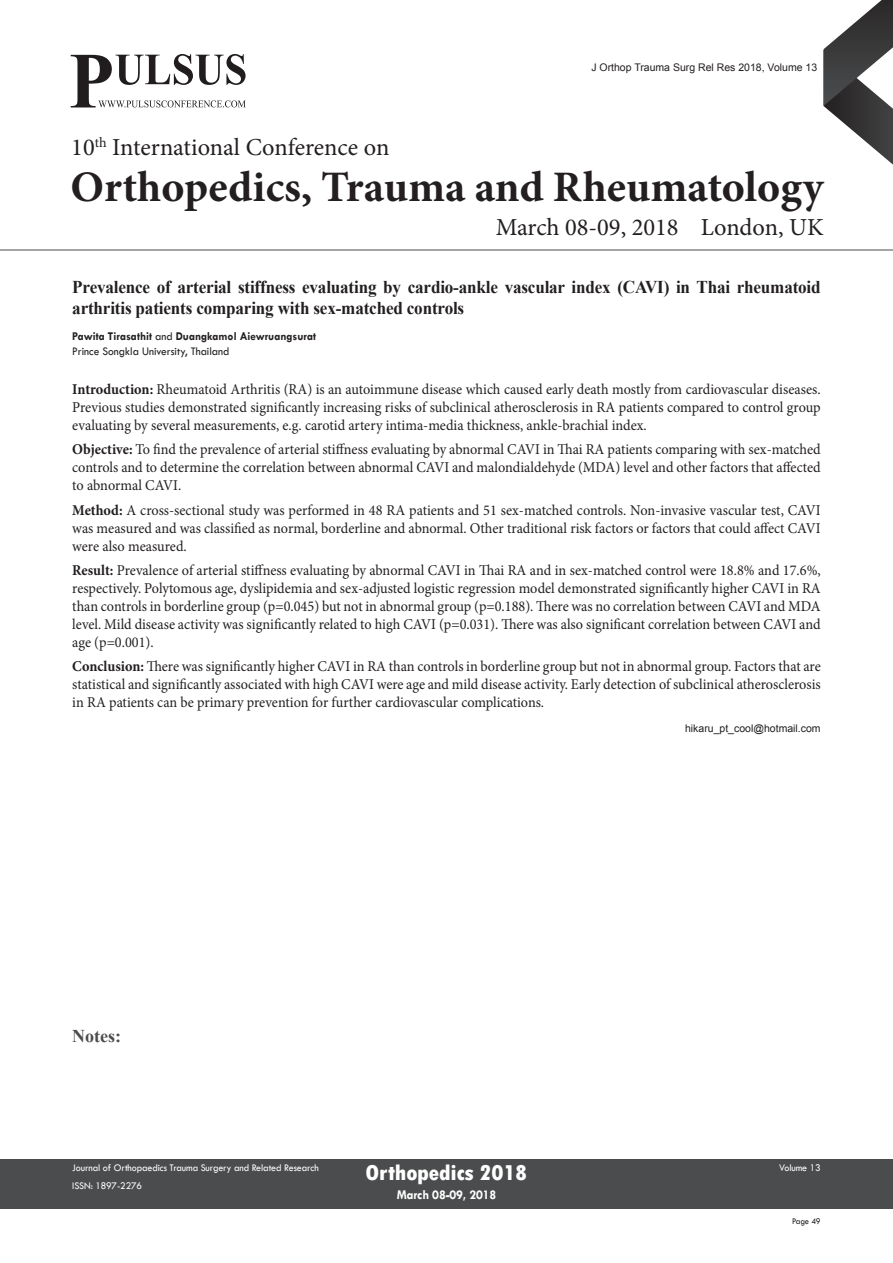
<style>
.page{position:relative;width:893px;height:1263px;background:#fff}
.page>*{position:absolute;margin:0;border:0;box-sizing:border-box;transform-origin:0 0}
.t1{font:700 43.5px "Minion Pro";color:#231f20}
.t2{font:24.45px "Minion Pro";color:#231f20}
.t3{font:800 condensed 22.5px "Tw Cen";letter-spacing:-.01em;color:#fff;scale:1.1 1}
.t4{font:700 18px/21px "Times New Roman";letter-spacing:-.01em;color:#231f20;scale:.95 1}
.t5{font:700 18px "Times New Roman";color:#4b4c4d}
.Abstract{font:15px/18px "Minion Pro";color:#231f20;text-align:justify;scale:.95 1}
.t6{font:700 13.5px "Tw Cen";letter-spacing:-.01em;color:#fff;scale:.95 1}
.Name{font:700 12px "Tw Cen";color:#231f20;scale:.95 1}
.Affiliation{font:12px "Tw Cen";color:#231f20;scale:.95 1}
.t7{font:10.5px "Tw Cen";letter-spacing:-.01em;color:#fff;scale:.95 1}
.Biography{font:10.5px "Arial";color:#231f20}
.t8{font:9px "Tw Cen";letter-spacing:-.02em;color:#231f20;scale:.95 1}
.s1{font-weight:400}
.s2{font-weight:700}
</style>
<div class="page">
<svg style="left:824px;top:0;width:69px;height:165px"></svg>
<div style="left:0;top:1159px;width:892px;height:49px;background:#4b4c4d"></div>
<hr style="left:0;top:250px;width:893px;height:1px;background:#4b4c4d">
<svg style="left:71px;top:54px;width:175px;height:53px"></svg>
<p class="Biography" style="left:591px;top:60px;width:227px">J Orthop Trauma Surg Rel Res 2018, Volume 13</p>
<h2 class="t2" style="left:71px;top:131px;width:320px">10<sup>th</sup> International Conference on</h2>
<h1 class="t1" style="left:70px;top:156px;width:755px">Orthopedics, Trauma and Rheumatology</h1>
<h2 class="t2" style="left:496px;top:211px;width:329px">March 08-09, 2018 London, UK</h2>
<p class="t4" style="left:72px;top:276px;width:789px">Prevalence of arterial stiffness evaluating by cardio-ankle vascular index (CAVI) in Thai rheumatoid arthritis patients comparing with sex-matched controls</p>
<p class="Name" style="left:72px;top:329px;width:258px">Pawita Tirasathit <span class="s1">and</span> Duangkamol Aiewruangsurat</p>
<p class="Affiliation" style="left:72px;top:344px;width:167px">Prince Songkla University, Thailand</p>
<p class="Abstract" style="left:72px;top:380px;width:789px"><span class="s2">Introduction:</span> Rheumatoid Arthritis (RA) is an autoimmune disease which caused early death mostly from cardiovascular diseases.<br>Previous studies demonstrated significantly increasing risks of subclinical atherosclerosis in RA patients compared to control group evaluating by several measurements, e.g. carotid artery intima-media thickness, ankle-brachial index.</p>
<p class="Abstract" style="left:72px;top:441px;width:789px"><span class="s2">Objective:</span> To find the prevalence of arterial stiffness evaluating by abnormal CAVI in Thai RA patients comparing with sex-matched controls and to determine the correlation between abnormal CAVI and malondialdehyde (MDA) level and other factors that affected to abnormal CAVI.</p>
<p class="Abstract" style="left:72px;top:501px;width:789px"><span class="s2">Method:</span> A cross-sectional study was performed in 48 RA patients and 51 sex-matched controls. Non-invasive vascular test, CAVI was measured and was classified as normal, borderline and abnormal. Other traditional risk factors or factors that could affect CAVI were also measured.</p>
<p class="Abstract" style="left:72px;top:561px;width:789px"><span class="s2">Result:</span> Prevalence of arterial stiffness evaluating by abnormal CAVI in Thai RA and in sex-matched control were 18.8% and 17.6%, respectively. Polytomous age, dyslipidemia and sex-adjusted logistic regression model demonstrated significantly higher CAVI in RA than controls in borderline group (p=0.045) but not in abnormal group (p=0.188). There was no correlation between CAVI and MDA level. Mild disease activity was significantly related to high CAVI (p=0.031). There was also significant correlation between CAVI and age (p=0.001).</p>
<p class="Abstract" style="left:72px;top:658px;width:789px"><span class="s2">Conclusion:</span> There was significantly higher CAVI in RA than controls in borderline group but not in abnormal group. Factors that are statistical and significantly associated with high CAVI were age and mild disease activity. Early detection of subclinical atherosclerosis in RA patients can be primary prevention for further cardiovascular complications.</p>
<p class="Biography" style="left:685px;top:721px;width:137px">hikaru_pt_cool@hotmail.com</p>
<p class="t5" style="left:72px;top:1024px;width:50px">Notes:</p>
<h3 class="t3" style="left:366px;top:1159px;width:149px">Orthopedics 2018</h3>
<p class="t6" style="left:397px;top:1186px;width:106px">March 08-09, 2018</p>
<p class="t7" style="left:72px;top:1162px;width:261px">Journal of Orthopaedics Trauma Surgery and Related Research</p>
<p class="t7" style="left:779px;top:1162px;width:45px">Volume 13</p>
<p class="t7" style="left:72px;top:1179px;width:75px">ISSN: 1897-2276</p>
<p class="t8" style="left:792px;top:1215px;width:32px">Page 49</p>
</div>
